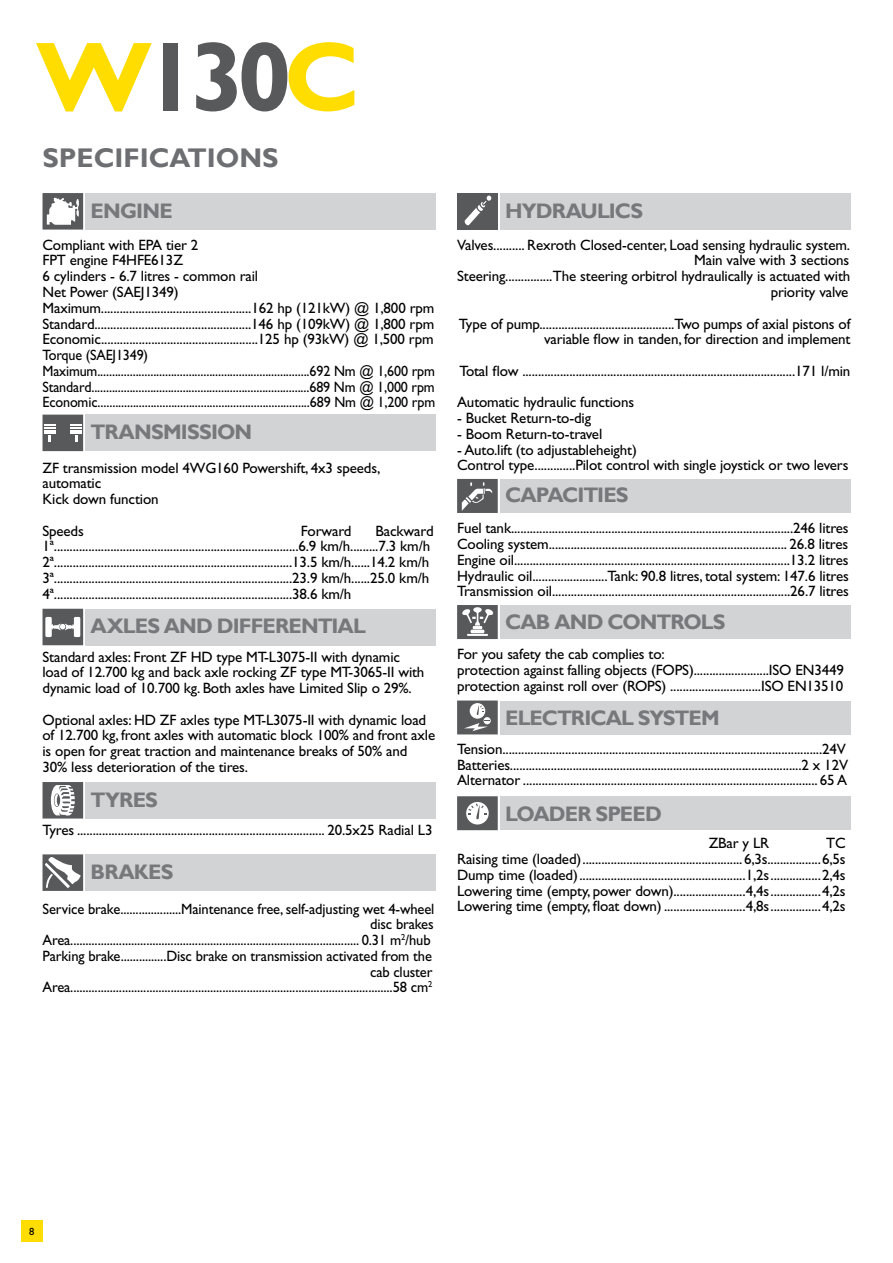
<style>
.page{position:relative;width:893px;height:1263px;background:#fff}
.page>*{position:absolute;margin:0;border:0;box-sizing:border-box;transform-origin:0 0}
.t1{font:700 99px "Gill Sans";letter-spacing:-.08em;color:#58595b}
.t2{font:700 27px "Gill Sans";color:#6d6e71}
.t3{font:700 21px "Gill Sans";letter-spacing:-.055em;color:#77787b}
.t4{font:15px/15.8px "Gill Sans";letter-spacing:-.01em;color:#000}
.t5{font:10.5px "Gill Sans";color:#000}
.s1{color:#fd0}
</style>
<div class="page">
<div style="left:21px;top:1220px;width:22px;height:22px;background:#fd0"></div>
<svg style="left:43px;top:193px;width:40px;height:37px"></svg>
<div style="left:85px;top:193px;width:351px;height:37px;background:#d1d3d4"></div>
<div style="left:500px;top:479px;width:350px;height:34px;background:#d1d3d4"></div>
<svg style="left:457px;top:479px;width:41px;height:34px"></svg>
<div style="left:500px;top:605px;width:350px;height:34px;background:#d1d3d4"></div>
<svg style="left:457px;top:605px;width:41px;height:34px"></svg>
<div style="left:500px;top:701px;width:350px;height:33px;background:#d1d3d4"></div>
<svg style="left:457px;top:700px;width:41px;height:34px"></svg>
<div style="left:85px;top:415px;width:351px;height:36px;background:#d1d3d4"></div>
<svg style="left:43px;top:415px;width:40px;height:36px"></svg>
<div style="left:85px;top:609px;width:351px;height:36px;background:#d1d3d4"></div>
<svg style="left:43px;top:609px;width:40px;height:36px"></svg>
<div style="left:500px;top:193px;width:350px;height:37px;background:#d1d3d4"></div>
<div style="left:457px;top:193px;width:41px;height:37px;background:#58595b"></div>
<svg style="left:464px;top:196px;width:27px;height:30px"></svg>
<div style="left:500px;top:796px;width:350px;height:34px;background:#d1d3d4"></div>
<svg style="left:457px;top:796px;width:41px;height:34px"></svg>
<div style="left:85px;top:854px;width:351px;height:37px;background:#d1d3d4"></div>
<svg style="left:43px;top:854px;width:40px;height:37px"></svg>
<div style="left:85px;top:782px;width:351px;height:36px;background:#d1d3d4"></div>
<svg style="left:43px;top:782px;width:40px;height:36px"></svg>
<h1 class="t1" style="left:36px;top:18px;width:315px"><span class="s1">W</span>130<span class="s1">C</span></h1>
<h2 class="t2" style="left:43px;top:142px;width:18px">SPECIFICA</h2>
<h2 class="t2" style="left:187px;top:142px;width:38px">TIONS</h2>
<h3 class="t3" style="left:91px;top:199px;width:15px">ENGINE</h3>
<p class="t4" style="left:43px;top:237px;width:394px">Compliant with EPA tier 2<br>FPT engine F4HFE613Z<br>6 cylinders - 6.7 litres - common rail<br>Net Power (SAEJ1349)<br>Maximum................................................162 hp (121kW) @ 1,800 rpm Standard..................................................146 hp (109kW) @ 1,800 rpm Economic..................................................125 hp (93kW) @ 1,500 rpm Torque (SAEJ1349)<br>Maximum........................................................................692 Nm @ 1,600 rpm Standard..........................................................................689 Nm @ 1,000 rpm Economic........................................................................689 Nm @ 1,200 rpm</p>
<h3 class="t3" style="left:91px;top:419px;width:29px">TRANSMISSION</h3>
<p class="t4" style="left:43px;top:460px;width:339px">ZF transmission model 4WG160 Powershift, 4x3 speeds, automatic<br>Kick down function</p>
<p class="t4" style="left:43px;top:523px;width:43px">Speeds</p>
<p class="t4" style="left:301px;top:523px;width:52px">Forward</p>
<p class="t4" style="left:43px;top:523px;width:393px;text-indent:333px">Backward 1ª..............................................................................6.9 km/h.........7.3 km/h 2ª............................................................................13.5 km/h......14.2 km/h 3ª............................................................................23.9 km/h......25.0 km/h 4ª............................................................................38.6 km/h</p>
<h3 class="t3" style="left:91px;top:614px;width:15px">AXLES</h3>
<h3 class="t3" style="left:164px;top:614px;width:18px">AND</h3>
<h3 class="t3" style="left:217px;top:614px;width:14px">DIFFEREN</h3>
<h3 class="t3" style="left:318px;top:614px;width:26px">TIAL</h3>
<p class="t4" style="left:43px;top:649px;width:383px">Standard axles: Front ZF HD type MT-L3075-II with dynamic load of 12.700 kg and back axle rocking ZF type MT-3065-II with dynamic load of 10.700 kg. Both axles have Limited Slip o 29%.</p>
<p class="t4" style="left:43px;top:712px;width:394px">Optional axles: HD ZF axles type MT-L3075-II with dynamic load of 12.700 kg, front axles with automatic block 100% and front axle is open for great traction and maintenance breaks of 50% and 30% less deterioration of the tires.</p>
<h3 class="t3" style="left:91px;top:787px;width:42px">TYRES</h3>
<p class="t4" style="left:43px;top:822px;width:391px">Tyres ............................................................................... 20.5x25 Radial L3</p>
<h3 class="t3" style="left:91px;top:859px;width:16px">BRA</h3>
<h3 class="t3" style="left:134px;top:859px;width:27px">KES</h3>
<p class="t4" style="left:43px;top:901px;width:393px;text-align:right">Service brake....................Maintenance free, self-adjusting wet 4-wheel disc brakes<br>Area............................................................................................... 0.31 m<sup>2</sup>/hub Parking brake...............Disc brake on transmission activated from the cab cluster Area..........................................................................................................58 cm<sup>2</sup></p>
<h3 class="t3" style="left:505px;top:198px;width:45px">HYDRAULICS</h3>
<p class="t4" style="left:457px;top:237px;width:395px;text-align:right">Valves.......... Rexroth Closed-center, Load sensing hydraulic system.<br>Main valve with 3 sections<br>Steering...............The steering orbitrol hydraulically is actuated with priority valve</p>
<p class="t4" style="left:459px;top:316px;width:393px;text-align:right">Type of pump...........................................Two pumps of axial pistons of variable flow in tanden, for direction and implement</p>
<p class="t4" style="left:457px;top:355px;width:395px;line-height:31.5px">Total flow .......................................................................................171 l/min<br>Automatic hydraulic functions</p>
<p class="t4" style="left:457px;top:410px;width:135px">- Bucket Return-to-dig</p>
<p class="t4" style="left:457px;top:426px;width:147px">- Boom Return-to-travel</p>
<p class="t4" style="left:457px;top:442px;width:393px">- Auto.lift (to adjustableheight)<br>Control type.............Pilot control with single joystick or two levers</p>
<h3 class="t3" style="left:505px;top:482px;width:14px">CAPACI</h3>
<h3 class="t3" style="left:583px;top:482px;width:25px">TIES</h3>
<p class="t4" style="left:457px;top:520px;width:393px;text-align:justify">Fuel tank..........................................................................................246 litres Cooling system............................................................................ 26.8 litres Engine oil........................................................................................13.2 litres Hydraulic oil........................Tank: 90.8 litres, total system: 147.6 litres Transmission oil............................................................................26.7 litres</p>
<h3 class="t3" style="left:505px;top:609px;width:16px">CAB</h3>
<h3 class="t3" style="left:554px;top:609px;width:18px">AND</h3>
<h3 class="t3" style="left:607px;top:609px;width:17px">CON</h3>
<h3 class="t3" style="left:656px;top:609px;width:29px">TROLS</h3>
<p class="t4" style="left:457px;top:646px;width:388px">For you safety the cab complies to:<br>protection against falling objects (FOPS)........................ISO EN3449 protection against roll over (ROPS) .............................ISO EN13510</p>
<h3 class="t3" style="left:505px;top:705px;width:14px">ELEC</h3>
<h3 class="t3" style="left:557px;top:705px;width:28px">TRICAL</h3>
<h3 class="t3" style="left:638px;top:705px;width:66px">SYSTEM</h3>
<p class="t4" style="left:457px;top:741px;width:392px">Tension......................................................................................................24V<br>Batteries.............................................................................................2 x 12V<br>Alternator .............................................................................................. 65 A</p>
<h3 class="t3" style="left:505px;top:801px;width:16px">LOADER</h3>
<h3 class="t3" style="left:595px;top:801px;width:14px">SPEED</h3>
<p class="t4" style="left:457px;top:835px;width:390px;text-align:justify;text-indent:369px">TC Raising time (loaded)...................................................6,3s.................6,5s Dump time (loaded).....................................................1,2s................2,4s Lowering time (empty, power down).......................4,4s................4,2s Lowering time (empty, float down) ..........................4,8s................4,2s</p>
<p class="t4" style="left:709px;top:835px;width:62px">ZBar y LR</p>
<p class="t5" style="left:29px;top:1225px;width:7px">8</p>
</div>
